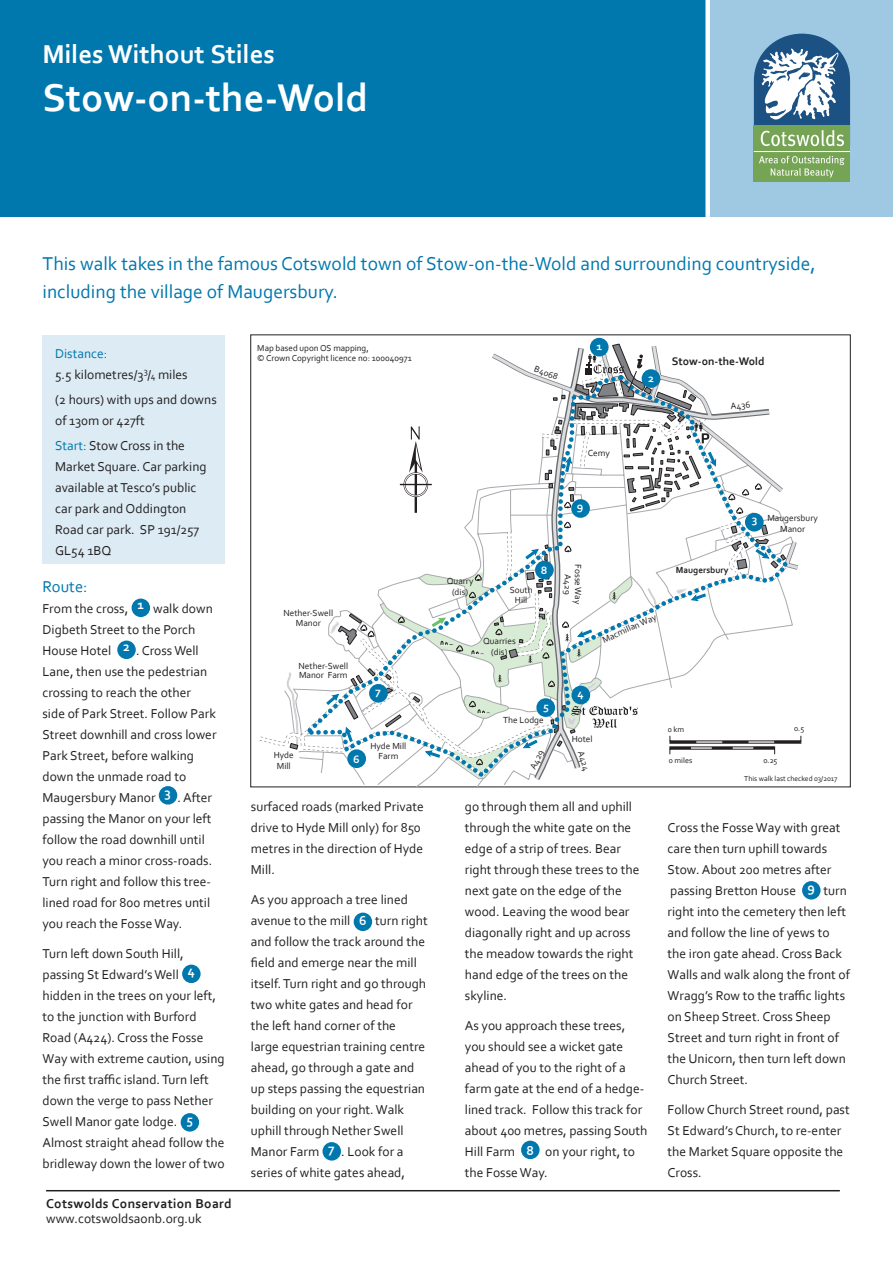
<style>
.page{position:relative;width:893px;height:1263px;background:#fff}
.page>*{position:absolute;margin:0;border:0;box-sizing:border-box;transform-origin:0 0}
.main_heading{font:700 40.5px "Corbel";color:#fff}
.main_heading-2{font:700 27px "Corbel";color:#fff}
.INTRO{font:19.5px/28.5px "Corbel";color:#0078ae}
.subhead{font:16.5px "Corbel";color:#0078ae}
.main_text{font:13.5px/21px "Corbel";color:#231f20}
.address{font:700 13.5px "Corbel";letter-spacing:.02em;color:#231f20}
.MAIN_TEXT{font:13.5px "Corbel";color:#231f20}
.t1{font:700 13.5px "Corbel";color:#fff}
.main_text-2{font:13.5px "Corbel";color:#0078ae}
.t2{font:700 11.55px "Corbel";color:#231f20}
.t3{font:9.3px/10.4px "Corbel";color:#231f20;text-align:center}
.t4{font:700 9.3px "Corbel";color:#231f20}
.t5{font:9px "Corbel";color:#231f20}
.t6{font:8.1px "Corbel";color:#231f20}
.t7{font:7.5px "Corbel";color:#231f20}
.s1{font-size:9px}
.s2{color:#0078ae}
</style>
<div class="page">
<div style="left:0;top:0;width:710px;height:217px;background:#0078ae"></div>
<div style="left:710px;top:0;width:183px;height:217px;background:#9fc8e2"></div>
<div style="left:754px;top:125px;width:96px;height:57px;background:#75a554"></div>
<svg style="left:754px;top:34px;width:96px;height:144px"></svg>
<div style="left:705px;top:0;width:5px;height:217px;background:#fff"></div>
<div style="left:132px;top:598px;width:18px;height:19px;background:#0078ae;border-radius:50%"></div>
<div style="left:117px;top:640px;width:19px;height:19px;background:#0078ae;border-radius:50%"></div>
<div style="left:159px;top:786px;width:18px;height:18px;background:#0078ae;border-radius:50%"></div>
<div style="left:182px;top:964px;width:19px;height:19px;background:#0078ae;border-radius:50%"></div>
<div style="left:181px;top:1113px;width:18px;height:18px;background:#0078ae;border-radius:50%"></div>
<div style="left:43px;top:335px;width:182px;height:228px;background:#dcebf4"></div>
<div style="left:354px;top:912px;width:18px;height:19px;background:#0078ae;border-radius:50%"></div>
<div style="left:322px;top:1142px;width:19px;height:18px;background:#0078ae;border-radius:50%"></div>
<div style="left:521px;top:1141px;width:19px;height:18px;background:#0078ae;border-radius:50%"></div>
<svg style="left:289px;top:743px;width:7px;height:7px"></svg>
<div style="left:590px;top:338px;width:19px;height:18px;border:4px solid #0078ae;border-radius:50%"></div>
<svg style="left:296px;top:688px;width:494px;height:99px"></svg>
<div style="left:802px;top:881px;width:18px;height:18px;background:#0078ae;border-radius:50%"></div>
<hr style="left:46px;top:1190px;width:794px;height:1px;background:#231f20">
<svg style="left:325px;top:343px;width:477px;height:435px"></svg>
<p class="main_heading-2" style="left:43px;top:37px;width:234px">Miles Without Stiles</p>
<p class="main_heading" style="left:43px;top:72px;width:327px">Stow-on-the-Wold</p>
<p class="INTRO" style="left:43px;top:248px;width:775px">This walk takes in the famous Cotswold town of Stow-on-the-Wold and surrounding countryside, including the village of Maugersbury.</p>
<p class="main_text-2" style="left:55px;top:345px;width:54px">Distance:</p>
<p class="main_text" style="left:55px;top:363px;width:134px">5.5 kilometres/3<sup>3</sup>/<span class="s1">4</span> miles</p>
<p class="main_text" style="left:55px;top:388px;width:163px">(2 hours) with ups and downs of 130m or 427ft</p>
<p class="main_text" style="left:55px;top:435px;width:153px"><span class="s2">Start:</span> Stow Cross in the<br>Market Square. Car parking available at Tesco’s public car park and Oddington<br>Road car park. SP 191/257<br>GL54 1BQ</p>
<p class="subhead" style="left:43px;top:576px;width:47px">Route:</p>
<p class="main_text" style="left:43px;top:597px;width:87px">From the cross,</p>
<p class="t1" style="left:137px;top:597px;width:8px">1</p>
<p class="main_text" style="left:43px;top:597px;width:172px;text-indent:111px">walk down<br>Digbeth Street to the Porch<br>House Hotel</p>
<p class="t1" style="left:123px;top:639px;width:8px">2</p>
<p class="main_text" style="left:43px;top:639px;width:176px;text-indent:94px">. Cross Well<br>Lane, then use the pedestrian crossing to reach the other side of Park Street. Follow Park<br>Street downhill and cross lower<br>Park Street, before walking down the unmade road to<br>Maugersbury Manor</p>
<p class="t1" style="left:165px;top:784px;width:8px">3</p>
<p class="main_text" style="left:43px;top:786px;width:171px;text-indent:135px">. After passing the Manor on your left follow the road downhill until you reach a minor cross-roads.<br>Turn right and follow this tree&shy;lined road for 800 metres until you reach the Fosse Way.</p>
<p class="main_text" style="left:43px;top:942px;width:143px">Turn left down South Hill, passing St Edward’s Well</p>
<p class="t1" style="left:188px;top:963px;width:9px">4</p>
<p class="main_text" style="left:43px;top:984px;width:184px">hidden in the trees on your left, to the junction with Burford<br>Road (A424). Cross the Fosse<br>Way with extreme caution, using the first traffic island. Turn left down the verge to pass Nether<br>Swell Manor gate lodge.</p>
<p class="t1" style="left:186px;top:1111px;width:8px">5</p>
<p class="main_text" style="left:43px;top:1131px;width:184px">Almost straight ahead follow the bridleway down the lower of two</p>
<p class="address" style="left:46px;top:1195px;width:187px">Cotswolds Conservation Board</p>
<p class="MAIN_TEXT" style="left:46px;top:1210px;width:157px">www.cotswoldsaonb.org.uk</p>
<p class="t5" style="left:257px;top:342px;width:113px">Map based upon OS mapping,</p>
<p class="t5" style="left:257px;top:353px;width:156px">© Crown Copyright licence no: 100040971</p>
<p class="t3" style="left:537px;top:363px;width:26px;rotate:21deg">B4068</p>
<p class="t3" style="left:588px;top:448px;width:24px">Cemy</p>
<p class="t2" style="left:672px;top:354px;width:94px">Stow-on-the-Wold</p>
<p class="t3" style="left:730px;top:401px;width:21px;rotate:-5deg">A436</p>
<p class="t3" style="left:283px;top:607px;width:51px">Nether-Swell<br>Manor</p>
<p class="t3" style="left:298px;top:660px;width:51px;line-height:9.3px;text-align:left">Nether-Swell<br>Manor Farm</p>
<p class="t3" style="left:370px;top:740px;width:38px">Hyde Mill</p>
<p class="t3" style="left:274px;top:750px;width:22px">Hyde</p>
<p class="t3" style="left:378px;top:751px;width:21px">Farm</p>
<p class="t3" style="left:277px;top:760px;width:16px">Mill</p>
<p class="main_text" style="left:251px;top:796px;width:174px">surfaced roads (marked Private drive to Hyde Mill only) for 850 metres in the direction of Hyde<br>Mill.</p>
<p class="main_text" style="left:251px;top:889px;width:159px">As you approach a tree lined avenue to the mill</p>
<p class="main_text" style="left:251px;top:910px;width:178px;text-indent:124px">turn right and follow the track around the field and emerge near the mill itself. Turn right and go through two white gates and head for the left hand corner of the<br>large equestrian training centre ahead, go through a gate and up steps passing the equestrian building on your right. Walk uphill through Nether Swell<br>Manor Farm</p>
<p class="t1" style="left:359px;top:912px;width:9px">6</p>
<p class="main_text" style="left:251px;top:1141px;width:156px;text-align:right">. Look for a<br>series of white gates ahead,</p>
<p class="t1" style="left:328px;top:1140px;width:8px">7</p>
<p class="t3" style="left:447px;top:576px;width:28px">Quarry (dis)</p>
<p class="t3" style="left:510px;top:584px;width:24px">South<br>Hill</p>
<p class="t3" style="left:483px;top:636px;width:34px">Quarries (dis)</p>
<p class="t3" style="left:584px;top:564px;width:42px;rotate:90deg">Fosse Way<br>A429</p>
<p class="t3" style="left:601px;top:635px;width:60px;rotate:-24deg">Macmillan Way</p>
<p class="t4" style="left:676px;top:564px;width:54px">Maugersbury</p>
<p class="t3" style="left:767px;top:513px;width:52px">Maugersbury<br>Manor</p>
<p class="t3" style="left:503px;top:715px;width:42px">The Lodge</p>
<p class="t3" style="left:527px;top:766px;width:22px;rotate:-64deg">A429</p>
<p class="t3" style="left:572px;top:734px;width:23px">Hotel</p>
<p class="t3" style="left:586px;top:749px;width:22px;rotate:73deg">A424</p>
<p class="main_text" style="left:465px;top:796px;width:176px">go through them all and uphill through the white gate on the edge of a strip of trees. Bear right through these trees to the next gate on the edge of the wood. Leaving the wood bear diagonally right and up across the meadow towards the right hand edge of the trees on the skyline.</p>
<p class="main_text" style="left:465px;top:1015px;width:184px">As you approach these trees, you should see a wicket gate ahead of you to the right of a farm gate at the end of a hedge&shy;lined track. Follow this track for about 400 metres, passing South<br>Hill Farm</p>
<p class="t1" style="left:526px;top:1142px;width:9px">8</p>
<p class="main_text" style="left:465px;top:1141px;width:172px;text-indent:80px">on your right, to the Fosse Way.</p>
<p class="t6" style="left:668px;top:725px;width:18px">0 km</p>
<p class="t6" style="left:669px;top:755px;width:25px">0 miles</p>
<p class="t6" style="left:763px;top:755px;width:16px">0.25</p>
<p class="t6" style="left:794px;top:724px;width:12px">0.5</p>
<p class="t7" style="left:744px;top:774px;width:95px">This walk last checked 03/2017</p>
<p class="main_text" style="left:668px;top:817px;width:174px">Cross the Fosse Way with great care then turn uphill towards<br>Stow. About 200 metres after passing Bretton House</p>
<p class="t1" style="left:807px;top:879px;width:9px">9</p>
<p class="main_text" style="left:668px;top:880px;width:184px;text-indent:156px">turn right into the cemetery then left and follow the line of yews to the iron gate ahead. Cross Back<br>Walls and walk along the front of<br>Wragg’s Row to the traffic lights on Sheep Street. Cross Sheep<br>Street and turn right in front of the Unicorn, then turn left down<br>Church Street.</p>
<p class="main_text" style="left:668px;top:1099px;width:184px">Follow Church Street round, past<br>St Edward’s Church, to re-enter the Market Square opposite the<br>Cross.</p>
</div>
